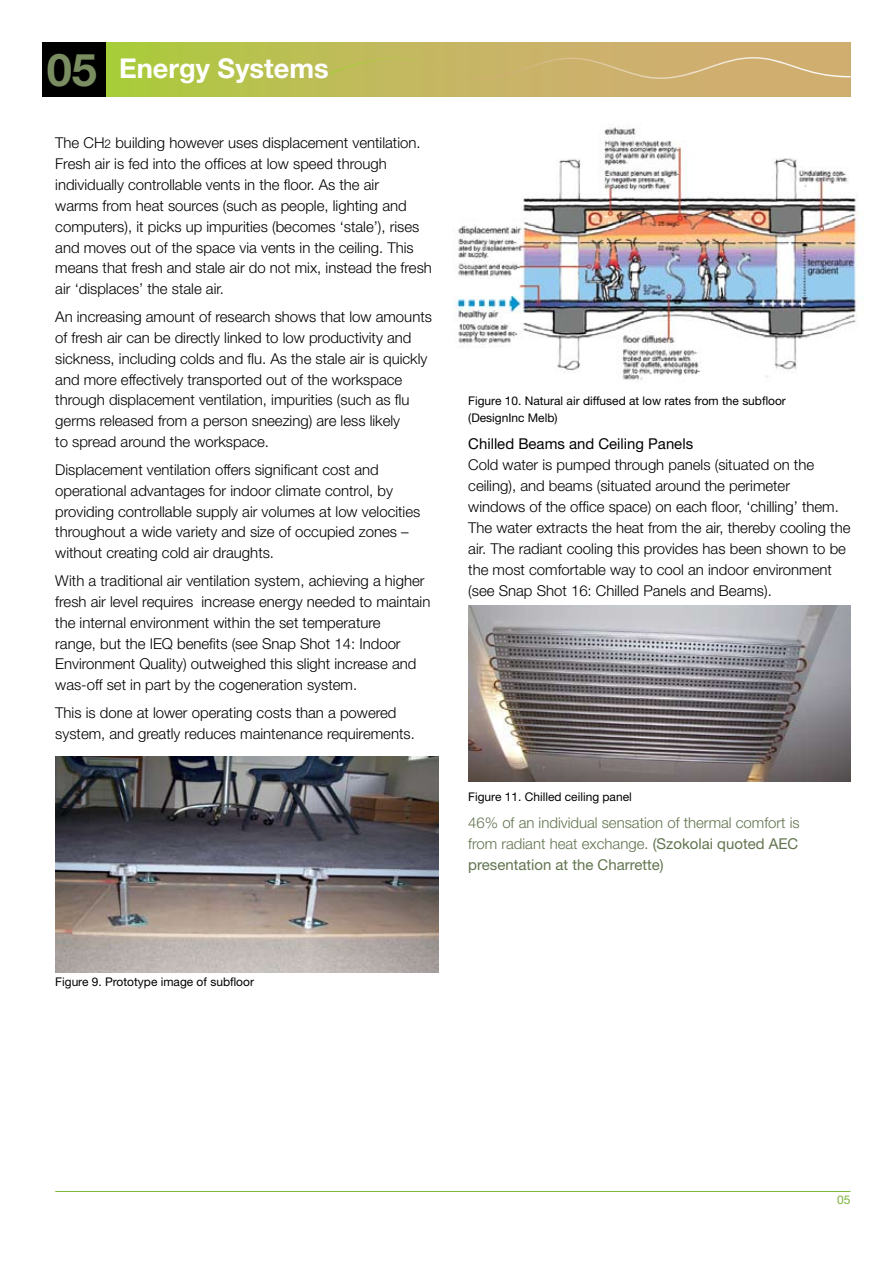
<style>
.page{position:relative;width:893px;height:1263px;background:#fff}
.page>*{position:absolute;margin:0;border:0;box-sizing:border-box;transform-origin:0 0}
.t1{font:700 27.3px "Helvetica Neue";color:#fff}
.t2{font:300 15px/21px "Helvetica Neue";color:#000}
.t3{font:300 15px/21px "Helvetica Neue";color:#62744f;text-align:justify}
.t4{font:15px "Helvetica Neue";color:#000}
.t5{font:12px/16.5px "Helvetica Neue";color:#000}
.t6{font:12px "Helvetica Neue";color:#7db439}
.s1{font-size:45.3px;color:#798d61}
.s2{font-size:12px}
.s3{font-weight:400}
</style>
<div class="page">
<hr style="left:55px;top:1191px;width:795px;height:1px;background:#7db439">
<div style="left:106px;top:43px;width:744px;height:54px;background:linear-gradient(to right,#b0c744,#d7a87b)"></div>
<svg style="left:329px;top:57px;width:521px;height:22px;background:#cbb46c"></svg>
<div style="left:43px;top:43px;width:63px;height:54px;background:#000"></div>
<img style="left:55px;top:757px;width:383px;height:216px">
<img style="left:455px;top:124px;width:408px;height:256px">
<img style="left:469px;top:605px;width:381px;height:176px">
<h1 class="t1" style="left:47px;top:52px;width:284px"><span class="s1">05</span> Energy Systems</h1>
<p class="t2" style="left:55px;top:132px;width:378px">The CH<span class="s2">2</span> building however uses displacement ventilation.<br>Fresh air is fed into the offices at low speed through individually controllable vents in the floor. As the air<br>warms from heat sources (such as people, lighting and computers), it picks up impurities (becomes ‘stale’), rises and moves out of the space via vents in the ceiling. This means that fresh and stale air do not mix, instead the fresh air ‘displaces’ the stale air.</p>
<p class="t2" style="left:55px;top:306px;width:378px">An increasing amount of research shows that low amounts of fresh air can be directly linked to low productivity and sickness, including colds and flu. As the stale air is quickly and more effectively transported out of the workspace through displacement ventilation, impurities (such as flu germs released from a person sneezing) are less likely<br>to spread around the workspace.</p>
<p class="t2" style="left:55px;top:458px;width:367px">Displacement ventilation offers significant cost and operational advantages for indoor climate control, by providing controllable supply air volumes at low velocities throughout a wide variety and size of occupied zones – without creating cold air draughts.</p>
<p class="t2" style="left:55px;top:570px;width:377px">With a traditional air ventilation system, achieving a higher fresh air level requires increase energy needed to maintain the internal environment within the set temperature<br>range, but the IEQ benefits (see Snap Shot 14: Indoor Environment Quality) outweighed this slight increase and was-off set in part by the cogeneration system.</p>
<p class="t2" style="left:55px;top:701px;width:361px">This is done at lower operating costs than a powered system, and greatly reduces maintenance requirements.</p>
<p class="t5" style="left:468px;top:392px;width:319px">Figure 10. Natural air diffused at low rates from the subfloor (DesignInc Melb)</p>
<p class="t4" style="left:468px;top:435px;width:226px">Chilled Beams and Ceiling Panels</p>
<p class="t2" style="left:468px;top:454px;width:384px">Cold water is pumped through panels (situated on the ceiling), and beams (situated around the perimeter windows of the office space) on each floor, ‘chilling’ them.<br>The water extracts the heat from the air, thereby cooling the air. The radiant cooling this provides has been shown to be the most comfortable way to cool an indoor environment (see Snap Shot 16: Chilled Panels and Beams).</p>
<p class="t5" style="left:468px;top:788px;width:165px">Figure 11. Chilled ceiling panel</p>
<p class="t3" style="left:468px;top:812px;width:333px">46% of an individual sensation of thermal comfort is from radiant heat exchange. <span class="s3">(Szokolai quoted AEC presentation at the Charrette)</span></p>
<p class="t5" style="left:55px;top:973px;width:200px">Figure 9. Prototype image of subfloor</p>
<p class="t6" style="left:837px;top:1193px;width:15px">05</p>
</div>
